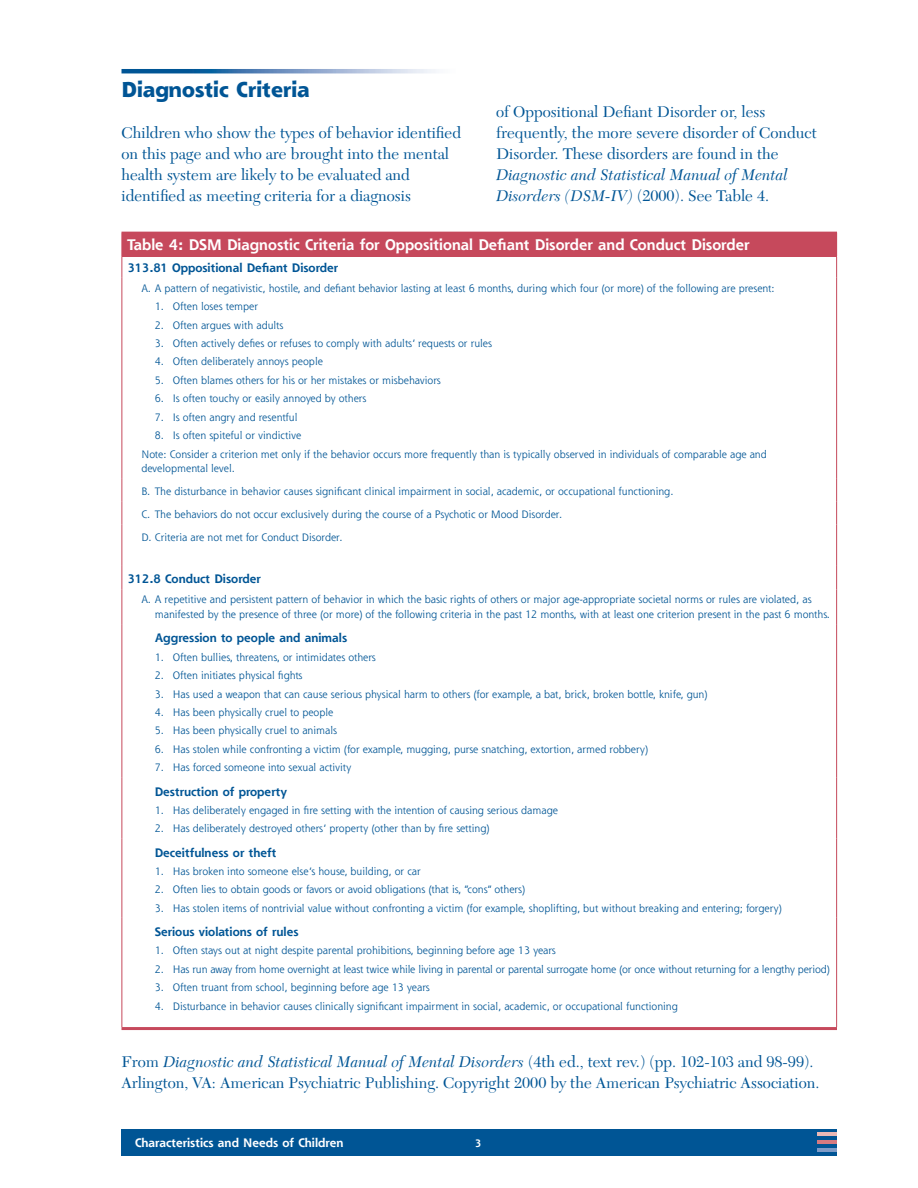
<style>
.page{position:relative;width:918px;height:1188px;background:#fff}
.page>*{position:absolute;margin:0;border:0;box-sizing:border-box;transform-origin:0 0}
.t1{font:800 21px "Shannon Std";color:#005595}
.t2{font:16.2px/21px "New Caledonia LT Std";color:#005595}
.t3{font:700 15px "Shannon Std";color:#fff}
.t4{font:700 12px "Shannon Std";color:#005595}
.t5{font:700 12px "Shannon Std";color:#fff}
.t6{font:10.5px/14.7px "Shannon Std";color:#005595}
.t7{font:700 10.5px "Shannon Std";color:#fff}
.s1{font-style:italic}
</style>
<div class="page">
<div style="left:122px;top:1129px;width:715px;height:27px;background:#005595"></div>
<hr style="left:818px;top:1148px;width:19px;height:3px;background:#7e9bc7">
<hr style="left:818px;top:1140px;width:19px;height:4px;background:#d57a80">
<hr style="left:818px;top:1132px;width:19px;height:4px;background:#e9b8b6">
<svg style="left:122px;top:69px;width:314px;height:4px"></svg>
<div style="left:122px;top:232px;width:715px;height:24px;background:#c6495c"></div>
<svg style="left:836px;top:257px;width:1px;height:21px"></svg>
<hr style="left:122px;top:278px;width:1px;height:200px;background:#c6495c">
<hr style="left:836px;top:278px;width:1px;height:200px;background:#c6495c">
<svg style="left:122px;top:478px;width:1px;height:46px"></svg>
<svg style="left:836px;top:478px;width:1px;height:46px"></svg>
<hr style="left:122px;top:524px;width:1px;height:41px;background:#c6495c">
<hr style="left:836px;top:524px;width:1px;height:41px;background:#c6495c">
<svg style="left:122px;top:565px;width:1px;height:24px"></svg>
<svg style="left:836px;top:565px;width:1px;height:24px"></svg>
<hr style="left:122px;top:589px;width:1px;height:35px;background:#c6495c">
<hr style="left:836px;top:589px;width:1px;height:35px;background:#c6495c">
<hr style="left:122px;top:624px;width:1px;height:153px;background:#c6495c">
<hr style="left:836px;top:624px;width:1px;height:153px;background:#c6495c">
<hr style="left:122px;top:777px;width:1px;height:61px;background:#c6495c">
<hr style="left:836px;top:777px;width:1px;height:61px;background:#c6495c">
<hr style="left:122px;top:838px;width:1px;height:80px;background:#c6495c">
<hr style="left:836px;top:838px;width:1px;height:80px;background:#c6495c">
<hr style="left:122px;top:918px;width:1px;height:109px;background:#c6495c">
<hr style="left:836px;top:918px;width:1px;height:109px;background:#c6495c">
<svg style="left:122px;top:257px;width:1px;height:21px"></svg>
<hr style="left:122px;top:256px;width:715px;height:1px;background:#c6495c">
<hr style="left:122px;top:1027px;width:715px;height:3px;background:#c6495c">
<h2 class="t1" style="left:122px;top:76px;width:190px">Diagnostic Criteria</h2>
<p class="t2" style="left:122px;top:123px;width:341px">Children who show the types of behavior identified on this page and who are brought into the mental health system are likely to be evaluated and identified as meeting criteria for a diagnosis</p>
<p class="t2" style="left:496px;top:101px;width:322px">of Oppositional Defiant Disorder or, less frequently, the more severe disorder of Conduct Disorder. These disorders are found in the <span class="s1">Diagnostic and Statistical Manual of Mental Disorders (DSM-IV)</span> (2000). See Table 4.</p>
<p class="t3" style="left:127px;top:235px;width:624px">Table 4: DSM Diagnostic Criteria for Oppositional Defiant Disorder and Conduct Disorder</p>
<p class="t4" style="left:128px;top:260px;width:212px">313.81 Oppositional Defiant Disorder</p>
<p class="t6" style="left:141px;top:281px;width:635px">A. A pattern of negativistic, hostile, and defiant behavior lasting at least 6 months, during which four (or more) of the following are present:</p>
<p class="t6" style="left:155px;top:299px;width:105px">1. Often loses temper</p>
<p class="t6" style="left:155px;top:317px;width:130px">2. Often argues with adults</p>
<p class="t6" style="left:155px;top:336px;width:339px">3. Often actively defies or refuses to comply with adults’ requests or rules</p>
<p class="t6" style="left:155px;top:354px;width:170px">4. Often deliberately annoys people</p>
<p class="t6" style="left:155px;top:373px;width:287px">5. Often blames others for his or her mistakes or misbehaviors</p>
<p class="t6" style="left:155px;top:391px;width:213px">6. Is often touchy or easily annoyed by others</p>
<p class="t6" style="left:155px;top:409px;width:144px">7. Is often angry and resentful</p>
<p class="t6" style="left:155px;top:428px;width:148px">8. Is often spiteful or vindictive</p>
<p class="t6" style="left:141px;top:446px;width:627px">Note: Consider a criterion met only if the behavior occurs more frequently than is typically observed in individuals of comparable age and developmental level.</p>
<p class="t6" style="left:141px;top:484px;width:534px">B. The disturbance in behavior causes significant clinical impairment in social, academic, or occupational functioning.</p>
<p class="t6" style="left:141px;top:507px;width:422px">C. The behaviors do not occur exclusively during the course of a Psychotic or Mood Disorder.</p>
<p class="t6" style="left:141px;top:530px;width:203px">D. Criteria are not met for Conduct Disorder.</p>
<p class="t4" style="left:128px;top:572px;width:135px">312.8 Conduct Disorder</p>
<p class="t6" style="left:155px;top:592px;width:677px;text-indent:-14px">A. A repetitive and persistent pattern of behavior in which the basic rights of others or major age-appropriate societal norms or rules are violated, as manifested by the presence of three (or more) of the following criteria in the past 12 months, with at least one criterion present in the past 6 months.</p>
<p class="t4" style="left:155px;top:631px;width:194px">Aggression to people and animals</p>
<p class="t6" style="left:155px;top:649px;width:222px">1. Often bullies, threatens, or intimidates others</p>
<p class="t6" style="left:155px;top:668px;width:149px">2. Often initiates physical fights</p>
<p class="t6" style="left:155px;top:686px;width:554px">3. Has used a weapon that can cause serious physical harm to others (for example, a bat, brick, broken bottle, knife, gun)</p>
<p class="t6" style="left:155px;top:705px;width:180px">4. Has been physically cruel to people</p>
<p class="t6" style="left:155px;top:723px;width:184px">5. Has been physically cruel to animals</p>
<p class="t6" style="left:155px;top:742px;width:495px">6. Has stolen while confronting a victim (for example, mugging, purse snatching, extortion, armed robbery)</p>
<p class="t6" style="left:155px;top:760px;width:198px">7. Has forced someone into sexual activity</p>
<p class="t4" style="left:155px;top:784px;width:134px">Destruction of property</p>
<p class="t6" style="left:155px;top:803px;width:405px">1. Has deliberately engaged in fire setting with the intention of causing serious damage</p>
<p class="t6" style="left:155px;top:821px;width:336px">2. Has deliberately destroyed others’ property (other than by fire setting)</p>
<p class="t4" style="left:155px;top:845px;width:123px">Deceitfulness or theft</p>
<p class="t6" style="left:155px;top:864px;width:267px">1. Has broken into someone else’s house, building, or car</p>
<p class="t6" style="left:155px;top:882px;width:372px">2. Often lies to obtain goods or favors or avoid obligations (that is, “cons” others)</p>
<p class="t6" style="left:155px;top:900px;width:628px">3. Has stolen items of nontrivial value without confronting a victim (for example, shoplifting, but without breaking and entering; forgery)</p>
<p class="t4" style="left:155px;top:924px;width:145px">Serious violations of rules</p>
<p class="t6" style="left:155px;top:943px;width:403px">1. Often stays out at night despite parental prohibitions, beginning before age 13 years</p>
<p class="t6" style="left:155px;top:962px;width:676px">2. Has run away from home overnight at least twice while living in parental or parental surrogate home (or once without returning for a lengthy period)</p>
<p class="t6" style="left:155px;top:980px;width:276px">3. Often truant from school, beginning before age 13 years</p>
<p class="t6" style="left:155px;top:998px;width:524px">4. Disturbance in behavior causes clinically significant impairment in social, academic, or occupational functioning</p>
<p class="t2" style="left:122px;top:1051px;width:700px">From <span class="s1">Diagnostic and Statistical Manual of Mental Disorders</span> (4th ed., text rev.) (pp. 102-103 and 98-99).<br>Arlington, VA: American Psychiatric Publishing. Copyright 2000 by the American Psychiatric Association.</p>
<p class="t5" style="left:135px;top:1135px;width:210px">Characteristics and Needs of Children</p>
<p class="t7" style="left:475px;top:1136px;width:8px">3</p>
</div>
